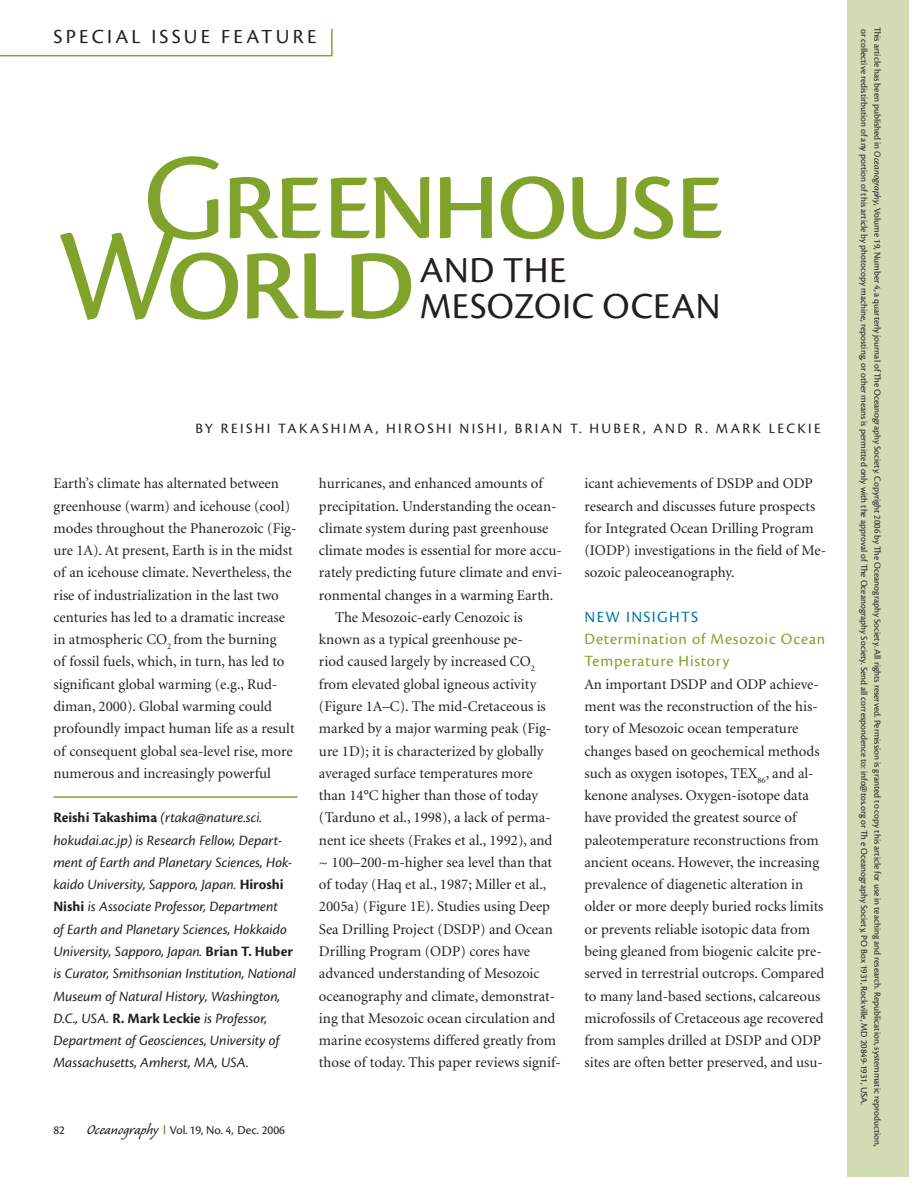
<style>
.page{position:relative;width:918px;height:1188px;background:#fff}
.page>*{position:absolute;margin:0;border:0;box-sizing:border-box;transform-origin:0 0}
.t1{font:135.6px "Cronos Pro";letter-spacing:-.04em;color:#81a32b}
.t2{font:127.05px "Cronos Pro";letter-spacing:-.04em;color:#81a32b}
.t3{font:38.1px "Cronos Pro";letter-spacing:.01em;color:#231f20}
.t4{font:20.85px "Cronos Pro";letter-spacing:.155em;color:#231f20}
.t5{font:16.35px/22.2px "Cronos Pro";letter-spacing:.05em;color:#81a32b}
.t6{font:16.35px "Cronos Pro";letter-spacing:.085em;color:#0075a9}
.t7{font:14.85px/22.4px "Minion";color:#231f20}
.t8{font:italic 14.85px/22.2px "Cronos Pro";color:#231f20}
.t9{font:14.85px "Cronos Pro";letter-spacing:.16em;color:#231f20}
.t10{font:12.6px "Cronos Pro";color:#231f20}
.t11{font:9.6px/13.4px "Cronos Pro";color:#231f20}
.s1{font-weight:700;font-style:normal}
.s2{font-family:"Caliban";font-size:17.85px}
.s3{font-style:italic}
</style>
<div class="page">
<svg style="left:0;top:28px;width:333px;height:29px"></svg>
<hr style="left:53px;top:796px;width:245px;height:2px;background:#81a32b">
<div style="left:847px;top:0;width:62px;height:1176px;background:#d1dcb4"></div>
<h3 class="t4" style="left:54px;top:28px;width:264px">SPECIAL ISSUE FEATURE</h3>
<h2 class="t2" style="left:143px;top:146px;width:583px">Greenhouse</h2>
<h1 class="t1" style="left:57px;top:221px;width:361px">World</h1>
<h3 class="t3" style="left:420px;top:255px;width:148px">AND THE</h3>
<h3 class="t3" style="left:420px;top:291px;width:303px">MESOZOIC OCEAN</h3>
<p class="t9" style="left:195px;top:422px;width:627px">BY REISHI TAKASHIMA, HIROSHI NISHI, BRIAN T. HUBER, AND R. MARK LECKIE</p>
<p class="t7" style="left:53px;top:474px;width:245px">Earth’s climate has alternated between greenhouse (warm) and icehouse (cool) modes throughout the Phanerozoic (Fig&shy;ure 1A). At present, Earth is in the midst of an icehouse climate. Nevertheless, the rise of industrialization in the last two centuries has led to a dramatic increase in atmospheric CO<sub>2</sub> from the burning<br>of fossil fuels, which, in turn, has led to significant global warming (e.g., Rud&shy;diman, 2000). Global warming could profoundly impact human life as a result of consequent global sea-level rise, more numerous and increasingly powerful</p>
<p class="t8" style="left:53px;top:808px;width:244px"><span class="s1">Reishi Takashima</span> (rtaka@nature.sci. hokudai.ac.jp) is Research Fellow, Depart&shy;ment of Earth and Planetary Sciences, Hok&shy;kaido University, Sapporo, Japan. <span class="s1">Hiroshi Nishi</span> is Associate Professor, Department<br>of Earth and Planetary Sciences, Hokkaido University, Sapporo, Japan. <span class="s1">Brian T. Huber </span>is Curator, Smithsonian Institution, National Museum of Natural History, Washington, D.C., USA. <span class="s1">R. Mark Leckie</span> is Professor, Department of Geosciences, University of Massachusetts, Amherst, MA, USA.</p>
<p class="t10" style="left:53px;top:1125px;width:233px">82 <span class="s2">Oceanography</span> Vol. 19, No. 4, Dec. 2006</p>
<p class="t7" style="left:319px;top:474px;width:225px">hurricanes, and enhanced amounts of</p>
<p class="t7" style="left:319px;top:496px;width:239px">precipitation. Understanding the ocean-</p>
<p class="t7" style="left:319px;top:518px;width:231px">climate system during past greenhouse</p>
<p class="t7" style="left:319px;top:540px;width:245px">climate modes is essential for more accu-</p>
<p class="t7" style="left:319px;top:563px;width:245px">rately predicting future climate and envi-</p>
<p class="t7" style="left:319px;top:585px;width:236px">ronmental changes in a warming Earth.</p>
<p class="t7" style="left:335px;top:607px;width:189px">The Mesozoic-early Cenozoic is</p>
<p class="t7" style="left:319px;top:630px;width:205px">known as a typical greenhouse pe-</p>
<p class="t7" style="left:319px;top:652px;width:218px">riod caused largely by increased CO<sub>2</sub></p>
<p class="t7" style="left:319px;top:674px;width:219px">from elevated global igneous activity</p>
<p class="t7" style="left:319px;top:696px;width:228px">(Figure 1A–C). The mid-Cretaceous is</p>
<p class="t7" style="left:319px;top:719px;width:234px">marked by a major warming peak (Fig-</p>
<p class="t7" style="left:319px;top:741px;width:226px">ure 1D); it is characterized by globally</p>
<p class="t7" style="left:319px;top:763px;width:215px">averaged surface temperatures more</p>
<p class="t7" style="left:319px;top:785px;width:221px">than 14°C higher than those of today</p>
<p class="t7" style="left:319px;top:808px;width:233px">(Tarduno et al., 1998), a lack of perma-</p>
<p class="t7" style="left:319px;top:830px;width:235px">nent ice sheets (Frakes et al., 1992), and</p>
<p class="t7" style="left:319px;top:852px;width:235px">~ 100–200-m-higher sea level than that</p>
<p class="t7" style="left:319px;top:875px;width:229px">of today (Haq et al., 1987; Miller et al.,</p>
<p class="t7" style="left:319px;top:897px;width:233px">2005a) (Figure 1E). Studies using Deep</p>
<p class="t7" style="left:319px;top:919px;width:235px">Sea Drilling Project (DSDP) and Ocean</p>
<p class="t7" style="left:319px;top:941px;width:213px">Drilling Program (ODP) cores have</p>
<p class="t7" style="left:319px;top:964px;width:222px">advanced understanding of Mesozoic</p>
<p class="t7" style="left:319px;top:986px;width:238px">oceanography and climate, demonstrat-</p>
<p class="t7" style="left:319px;top:1008px;width:238px">ing that Mesozoic ocean circulation and</p>
<p class="t7" style="left:319px;top:1030px;width:238px">marine ecosystems differed greatly from</p>
<p class="t7" style="left:319px;top:1053px;width:243px">those of today. This paper reviews signif-</p>
<p class="t7" style="left:584px;top:474px;width:243px">icant achievements of DSDP and ODP research and discusses future prospects for Integrated Ocean Drilling Program (IODP) investigations in the field of Me&shy;sozoic paleoceanography.</p>
<p class="t6" style="left:585px;top:610px;width:115px">NEW INSIGHTS</p>
<p class="t5" style="left:584px;top:629px;width:242px">Determination of Mesozoic Ocean<br>Temperature History</p>
<p class="t7" style="left:584px;top:674px;width:241px">An important DSDP and ODP achieve&shy;ment was the reconstruction of the his&shy;tory of Mesozoic ocean temperature changes based on geochemical methods such as oxygen isotopes, TEX<sub>86</sub>, and al&shy;kenone analyses. Oxygen-isotope data have provided the greatest source of paleotemperature reconstructions from ancient oceans. However, the increasing prevalence of diagenetic alteration in older or more deeply buried rocks limits or prevents reliable isotopic data from being gleaned from biogenic calcite pre&shy;served in terrestrial outcrops. Compared to many land-based sections, calcareous microfossils of Cretaceous age recovered from samples drilled at DSDP and ODP sites are often better preserved, and usu-</p>
<p class="t11" style="left:883px;top:27px;width:1122px;rotate:90deg">This article has been published in <span class="s3">Oceanography</span>, Volume 19, Number 4, a quarterly journal of The Oceanography Society. Copyright 2006 by The Oceanography Society. All rights reserved. Permission is granted to copy this article for use in teaching and research. Republication, systemmatic reproduction, or collective redistirbution of any portion of this article by photocopy machine, reposting, or other means is permitted only with the approval of The Oceanography Society. Send all correspondence to: info@tos.org or Th e Oceanography Society, PO Box 1931, Rockville, MD 20849-1931, USA.</p>
</div>
